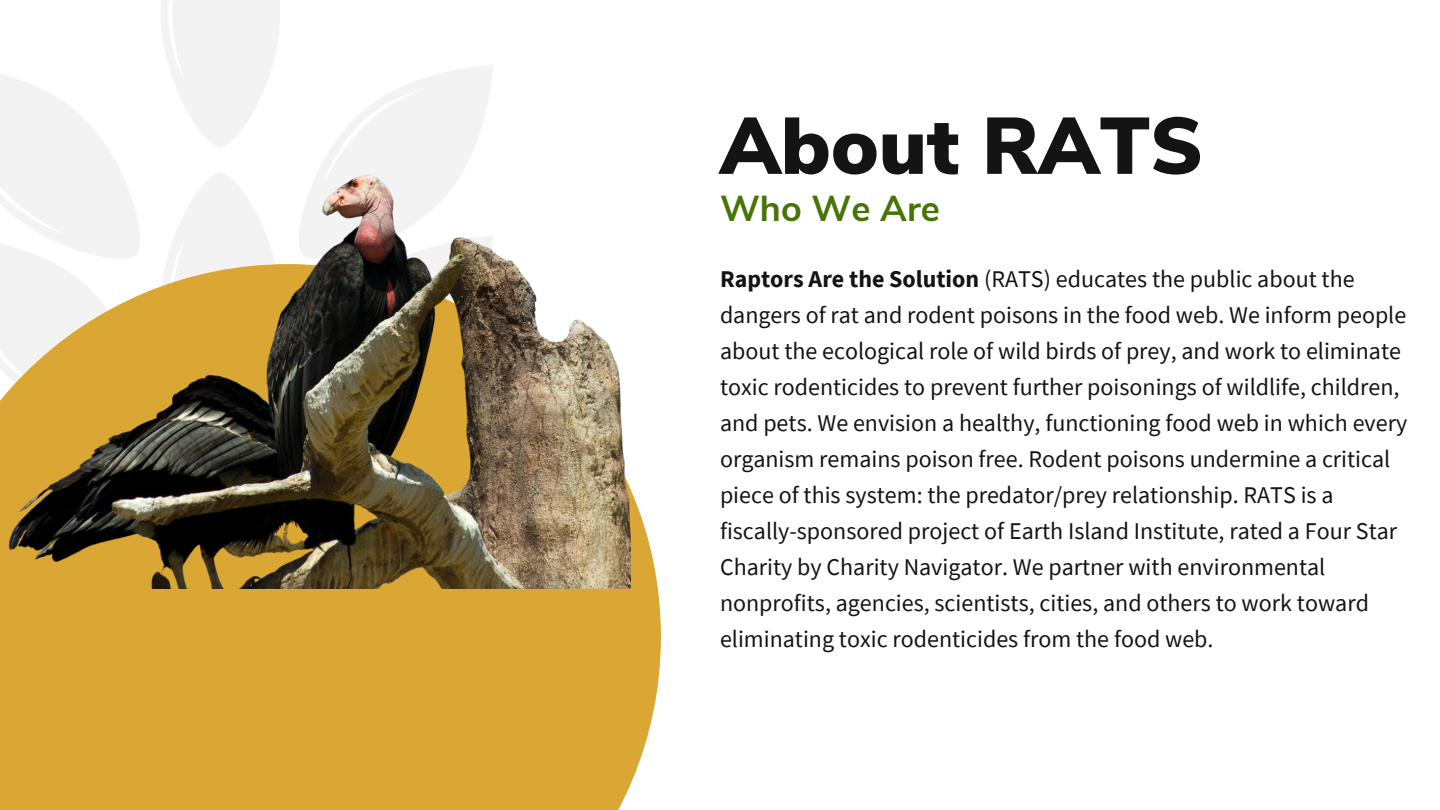
<style>
.page{position:relative;width:1440px;height:810px;background:#fff}
.page>*{position:absolute;margin:0;border:0;box-sizing:border-box;transform-origin:0 0}
.t1{font:900 80px "Nunito Sans";color:#141414}
.t2{font:700 36px "Nunito Sans";color:#487307}
.t3{font:24px/36px "Source Sans Pro";color:#141414}
.s1{font-weight:700}
</style>
<div class="page">
<div style="left:0;top:264px;width:661px;height:546px;background:#daa734"></div>
<img style="left:0;top:1px;width:630px;height:587px">
<p class="t1" style="left:720px;top:93px;width:485px">About RATS</p>
<p class="t2" style="left:720px;top:185px;width:221px">Who We Are</p>
<p class="t3" style="left:720px;top:260px;width:689px"><span class="s1">Raptors Are the Solution</span> (RATS) educates the public about the dangers of rat and rodent poisons in the food web. We inform people about the ecological role of wild birds of prey, and work to eliminate toxic rodenticides to prevent further poisonings of wildlife, children, and pets. We envision a healthy, functioning food web in which every organism remains poison free. Rodent poisons undermine a critical piece of this system: the predator/prey relationship. RATS is a fiscally-sponsored project of Earth Island Institute, rated a Four Star Charity by Charity Navigator. We partner with environmental nonprofits, agencies, scientists, cities, and others to work toward eliminating toxic rodenticides from the food web.</p>
</div>
